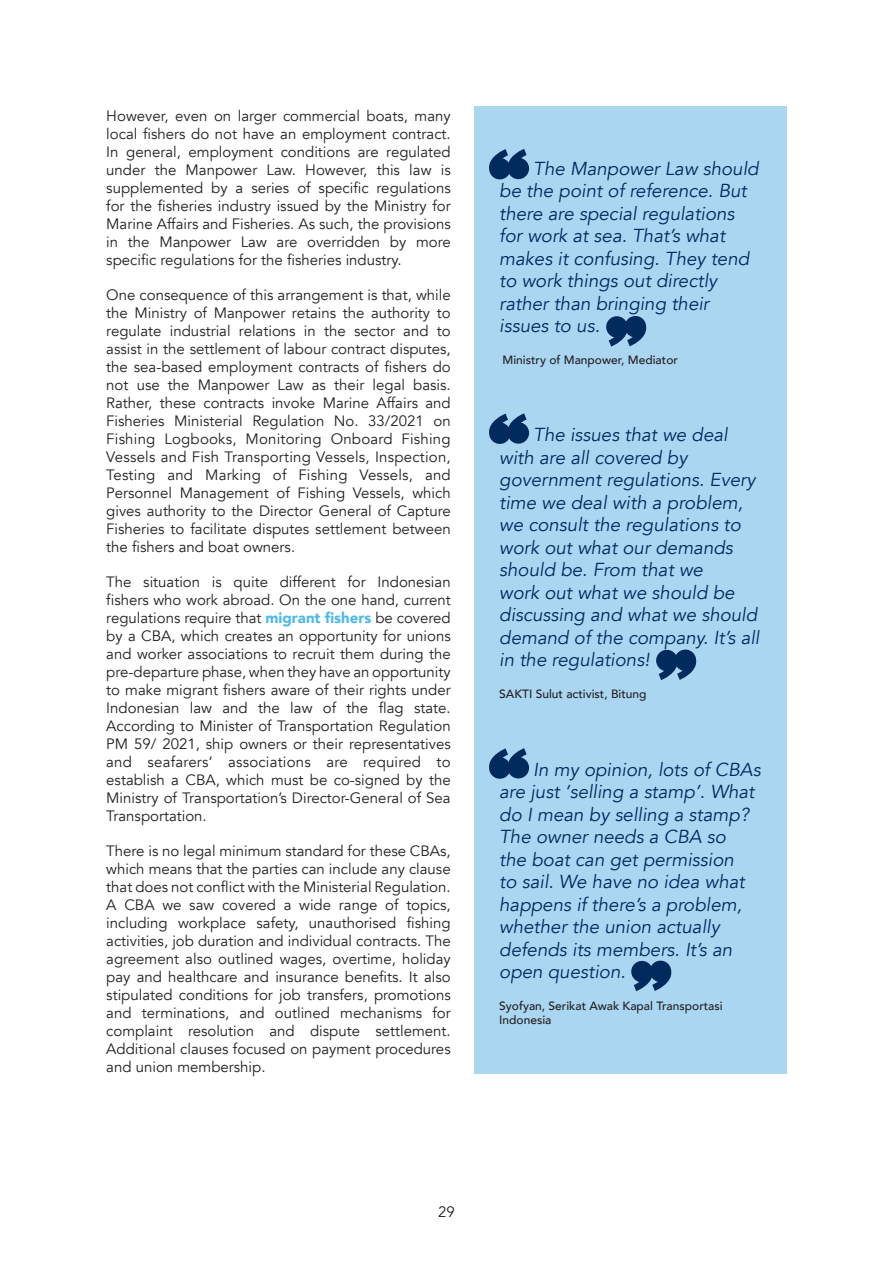
<style>
.page{position:relative;width:893px;height:1263px;background:#fff}
.page>*{position:absolute;margin:0;border:0;box-sizing:border-box;transform-origin:0 0}
._08_Indented_quote{font:italic 18.75px/22.5px "Avenir";color:#002b5c}
._02_Main_text{font:15px/18px "Avenir";color:#231f20;text-align:justify}
._09_Indented_credit{font:500 12px/14.4px "Avenir";color:#231f20}
.s1{font-weight:900;color:#4eb9e9}
</style>
<div class="page">
<div style="left:474px;top:106px;width:313px;height:968px;background:#aad6f2"></div>
<svg style="left:606px;top:316px;width:41px;height:31px"></svg>
<svg style="left:656px;top:649px;width:41px;height:31px"></svg>
<svg style="left:631px;top:961px;width:41px;height:30px"></svg>
<svg style="left:489px;top:149px;width:40px;height:30px"></svg>
<svg style="left:489px;top:413px;width:40px;height:31px"></svg>
<svg style="left:489px;top:748px;width:40px;height:31px"></svg>
<p class="_02_Main_text" style="left:106px;top:107px;width:346px">However, even on larger commercial boats, many local fishers do not have an employment contract.<br>In general, employment conditions are regulated under the Manpower Law. However, this law is supplemented by a series of specific regulations for the fisheries industry issued by the Ministry for Marine Affairs and Fisheries. As such, the provisions in the Manpower Law are overridden by more specific regulations for the fisheries industry.</p>
<p class="_02_Main_text" style="left:106px;top:286px;width:346px">One consequence of this arrangement is that, while the Ministry of Manpower retains the authority to regulate industrial relations in the sector and to assist in the settlement of labour contract disputes, the sea-based employment contracts of fishers do not use the Manpower Law as their legal basis.<br>Rather, these contracts invoke Marine Affairs and Fisheries Ministerial Regulation No. 33/2021 on Fishing Logbooks, Monitoring Onboard Fishing Vessels and Fish Transporting Vessels, Inspection, Testing and Marking of Fishing Vessels, and Personnel Management of Fishing Vessels, which gives authority to the Director General of Capture Fisheries to facilitate disputes settlement between the fishers and boat owners.</p>
<p class="_02_Main_text" style="left:106px;top:573px;width:346px">The situation is quite different for Indonesian fishers who work abroad. On the one hand, current regulations require that <span class="s1">migrant fishers</span> be covered by a CBA, which creates an opportunity for unions and worker associations to recruit them during the pre-departure phase, when they have an opportunity to make migrant fishers aware of their rights under Indonesian law and the law of the flag state.<br>According to Minister of Transportation Regulation PM 59/ 2021, ship owners or their representatives and seafarers’ associations are required to establish a CBA, which must be co-signed by the Ministry of Transportation’s Director-General of Sea Transportation.</p>
<p class="_02_Main_text" style="left:106px;top:842px;width:346px">There is no legal minimum standard for these CBAs, which means that the parties can include any clause that does not conflict with the Ministerial Regulation.<br>A CBA we saw covered a wide range of topics, including workplace safety, unauthorised fishing activities, job duration and individual contracts. The agreement also outlined wages, overtime, holiday pay and healthcare and insurance benefits. It also stipulated conditions for job transfers, promotions and terminations, and outlined mechanisms for complaint resolution and dispute settlement.<br>Additional clauses focused on payment procedures and union membership.</p>
<p class="_08_Indented_quote" style="left:499px;top:157px;width:261px;text-indent:34px">The Manpower Law should be the point of reference. But there are special regulations for work at sea. That’s what makes it confusing. They tend to work things out directly rather than bringing their issues to us.</p>
<p class="_09_Indented_credit" style="left:503px;top:352px;width:177px">Ministry of Manpower, Mediator</p>
<p class="_08_Indented_quote" style="left:499px;top:424px;width:262px;text-indent:34px">The issues that we deal with are all covered by government regulations. Every time we deal with a problem, we consult the regulations to work out what our demands should be. From that we<br>work out what we should be discussing and what we should demand of the company. It’s all in the regulations!</p>
<p class="_09_Indented_credit" style="left:499px;top:686px;width:149px">SAKTI Sulut activist, Bitung</p>
<p class="_08_Indented_quote" style="left:499px;top:758px;width:263px;text-indent:34px">In my opinion, lots of CBAs are just ‘selling a stamp’. What do I mean by selling a stamp?<br>The owner needs a CBA so<br>the boat can get permission<br>to sail. We have no idea what happens if there’s a problem, whether the union actually defends its members. It’s an open question.</p>
<p class="_09_Indented_credit" style="left:499px;top:997px;width:225px">Syofyan, Serikat Awak Kapal Transportasi<br>Indonesia</p>
<p class="_02_Main_text" style="left:438px;top:1203px;width:18px">29</p>
</div>
